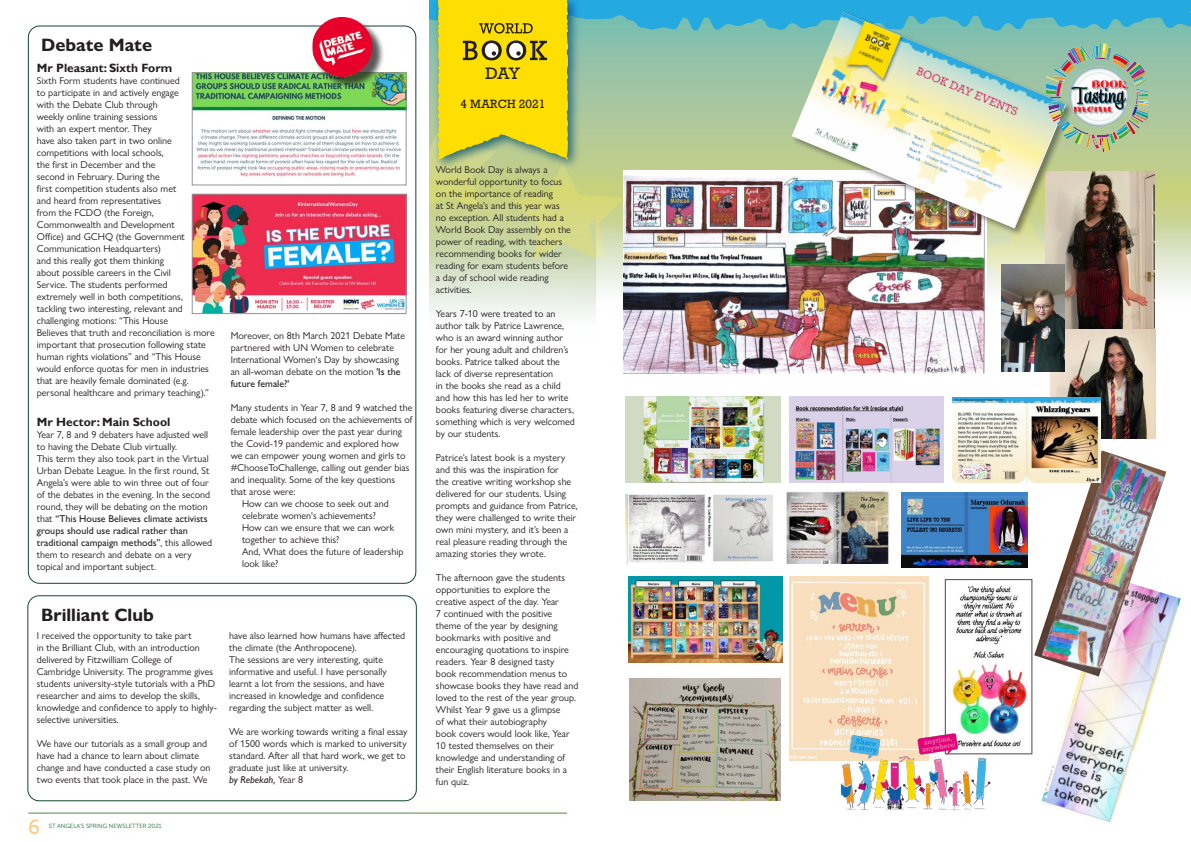
<style>
.page{position:relative;width:1191px;height:842px;background:#fff}
.page>*{position:absolute;margin:0;border:0;box-sizing:border-box;transform-origin:0 0}
.t1{font:20px "Museo 500";color:#fdc97f}
.t2{font:700 18px "Gill Sans Nova";color:#231f20}
.t3{font:15.6px "Rockwell";letter-spacing:-.07em;color:#231f20}
.t4{font:15.6px "Rockwell";letter-spacing:-.07em;color:#231f20;scale:1.04 1}
.t5{font:700 12px "Gill Sans";color:#231f20}
.t6{font:11.3px "Rockwell";letter-spacing:.005em;color:#231f20}
.t7{font:11.3px "Rockwell";letter-spacing:.005em;color:#231f20;scale:1.04 1}
.t8{font:10px/12px "Gill Sans Nova";color:#231f20}
.t9{font:italic 500 10px "Gill Sans Nova";color:#231f20}
.t10{font:6px "Museo Sans 300";color:#156835}
.s1{font-weight:500}
.s2{font-weight:400;font-style:normal}
</style>
<div class="page">
<img style="left:194px;top:74px;width:210px;height:103px">
<div style="left:192px;top:72px;width:214px;height:113px;border:1px solid #919396"></div>
<img style="left:194px;top:196px;width:210px;height:116px">
<div style="left:192px;top:194px;width:214px;height:120px;border:1px solid #919396"></div>
<svg style="left:429px;top:0;width:761px;height:310px"></svg>
<img style="left:625px;top:396px;width:155px;height:87px">
<img style="left:1041px;top:594px;width:139px;height:228px">
<img style="left:629px;top:678px;width:152px;height:123px">
<img style="left:628px;top:576px;width:155px;height:87px">
<img style="left:789px;top:577px;width:140px;height:183px">
<img style="left:944px;top:579px;width:89px;height:176px">
<img style="left:1045px;top:172px;width:109px;height:157px">
<img style="left:624px;top:170px;width:362px;height:204px">
<img style="left:1051px;top:329px;width:104px;height:110px">
<img style="left:789px;top:396px;width:154px;height:87px">
<img style="left:1002px;top:264px;width:62px;height:108px">
<img style="left:1034px;top:450px;width:132px;height:226px">
<img style="left:625px;top:495px;width:147px;height:68px">
<img style="left:952px;top:397px;width:148px;height:86px">
<img style="left:901px;top:493px;width:126px;height:74px">
<img style="left:786px;top:490px;width:104px;height:73px">
<hr style="left:28px;top:813px;width:539px;height:1px;background:#4d8c3f">
<div style="left:27px;top:595px;width:390px;height:206px;border:1px solid #144634;border-radius:11px"></div>
<div style="left:314px;top:18px;width:70px;height:71px;background:#231f20;opacity:.75"></div>
<img style="left:312px;top:17px;width:60px;height:60px">
<div style="left:791px;top:11px;width:284px;height:227px;background:#231f20;opacity:.49"></div>
<img style="left:791px;top:12px;width:275px;height:216px">
<img style="left:840px;top:732px;width:154px;height:78px">
<img style="left:1046px;top:43px;width:101px;height:108px">
<p class="t2" style="left:41px;top:34px;width:112px">Debate Mate</p>
<p class="t5" style="left:37px;top:61px;width:137px">Mr Pleasant: Sixth Form</p>
<p class="t8" style="left:37px;top:75px;width:179px">Sixth Form students have continued<br>to participate in and actively engage<br>with the Debate Club through<br>weekly online training sessions<br>with an expert mentor. They<br>have also taken part in two online competitions with local schools,<br>the first in December and the<br>second in February. During the<br>first competition students also met<br>and heard from representatives<br>from the FCDO (the Foreign, Commonwealth and Development<br>Office) and GCHQ (the Government Communication Headquarters)<br>and this really got them thinking<br>about possible careers in the Civil<br>Service. The students performed<br>extremely well in both competitions, tackling two interesting, relevant and challenging motions: “This House<br>Believes that truth and reconciliation is more important that prosecution following state human rights violations” and “This House would enforce quotas for men in industries that are heavily female dominated (e.g. personal healthcare and primary teaching).”</p>
<p class="t5" style="left:37px;top:415px;width:135px">Mr Hector: Main School</p>
<p class="t8" style="left:37px;top:429px;width:173px">Year 7, 8 and 9 debaters have adjusted well to having the Debate Club virtually.</p>
<p class="t8" style="left:37px;top:453px;width:177px">This term they also took part in the Virtual Urban Debate League. In the first round, St Angela’s were able to win three out of four of the debates in the evening. In the second round, they will be debating on the motion that <span class="s1">“This House Believes climate activists groups should use radical rather than traditional campaign methods”</span>, this allowed them to research and debate on a very topical and important subject.</p>
<p class="t8" style="left:231px;top:329px;width:176px">Moreover, on 8th March 2021 Debate Mate partnered with UN Women to celebrate International Women's Day by showcasing an all-woman debate on the motion <span class="s1">'Is the future female?'</span></p>
<p class="t8" style="left:231px;top:401px;width:183px">Many students in Year 7, 8 and 9 watched the debate which focused on the achievements of female leadership over the past year during the Covid-19 pandemic and explored how we can empower young women and girls to #ChooseToChallenge, calling out gender bias and inequality. Some of the key questions that arose were:</p>
<p class="t8" style="left:242px;top:497px;width:148px">How can we choose to seek out and celebrate women's achievements?</p>
<p class="t8" style="left:242px;top:521px;width:154px">How can we ensure that we can work together to achieve this?</p>
<p class="t8" style="left:242px;top:545px;width:163px">And, What does the future of leadership look like?</p>
<p class="t2" style="left:41px;top:603px;width:114px">Brilliant Club</p>
<p class="t8" style="left:37px;top:629px;width:182px">I received the opportunity to take part<br>in the Brilliant Club, with an introduction delivered by Fitzwilliam College of Cambridge University. The programme gives students university-style tutorials with a PhD researcher and aims to develop the skills, knowledge and confidence to apply to highly&shy;selective universities.</p>
<p class="t8" style="left:37px;top:737px;width:175px">We have our tutorials as a small group and have had a chance to learn about climate change and have conducted a case study on two events that took place in the past. We</p>
<p class="t8" style="left:229px;top:629px;width:177px">have also learned how humans have affected the climate (the Anthropocene).</p>
<p class="t8" style="left:229px;top:653px;width:159px">The sessions are very interesting, quite informative and useful. I have personally learnt a lot from the sessions, and have increased in knowledge and confidence regarding the subject matter as well.</p>
<p class="t8" style="left:229px;top:725px;width:180px">We are working towards writing a final essay of 1500 words which is marked to university standard. After all that hard work, we get to graduate just like at university.</p>
<p class="t9" style="left:229px;top:773px;width:75px">by Rebekah, <span class="s2">Year 8</span></p>
<p class="t1" style="left:28px;top:816px;width:13px">6</p>
<p class="t10" style="left:49px;top:823px;width:114px">ST ANGELA’S SPRING NEWSLETTER 2021</p>
<h3 class="t3" style="left:485px;top:64px;width:36px">DAY</h3>
<p class="t6" style="left:460px;top:97px;width:87px">4 MARCH 2021</p>
<h3 class="t4" style="left:490px;top:64px;width:36px">DAY</h3>
<p class="t7" style="left:464px;top:97px;width:87px">4 MARCH 2021</p>
<p class="t8" style="left:436px;top:164px;width:136px">World Book Day is always a wonderful opportunity to focus on the importance of reading<br>at St Angela’s and this year was no exception. All students had a<br>World Book Day assembly on the power of reading, with teachers recommending books for wider reading for exam students before a day of school wide reading activities.</p>
<p class="t8" style="left:436px;top:308px;width:140px">Years 7-10 were treated to an author talk by Patrice Lawrence, who is an award winning author for her young adult and children’s books. Patrice talked about the lack of diverse representation<br>in the books she read as a child and how this has led her to write books featuring diverse characters, something which is very welcomed by our students.</p>
<p class="t8" style="left:436px;top:452px;width:143px">Patrice’s latest book is a mystery and this was the inspiration for<br>the creative writing workshop she delivered for our students. Using prompts and guidance from Patrice, they were challenged to write their own mini mystery, and it’s been a real pleasure reading through the amazing stories they wrote.</p>
<p class="t8" style="left:436px;top:572px;width:144px">The afternoon gave the students opportunities to explore the creative aspect of the day. Year<br>7 continued with the positive theme of the year by designing bookmarks with positive and encouraging quotations to inspire readers. Year 8 designed tasty<br>book recommendation menus to showcase books they have read and loved to the rest of the year group.<br>Whilst Year 9 gave us a glimpse<br>of what their autobiography<br>book covers would look like, Year<br>10 tested themselves on their knowledge and understanding of their English literature books in a fun quiz.</p>
</div>
